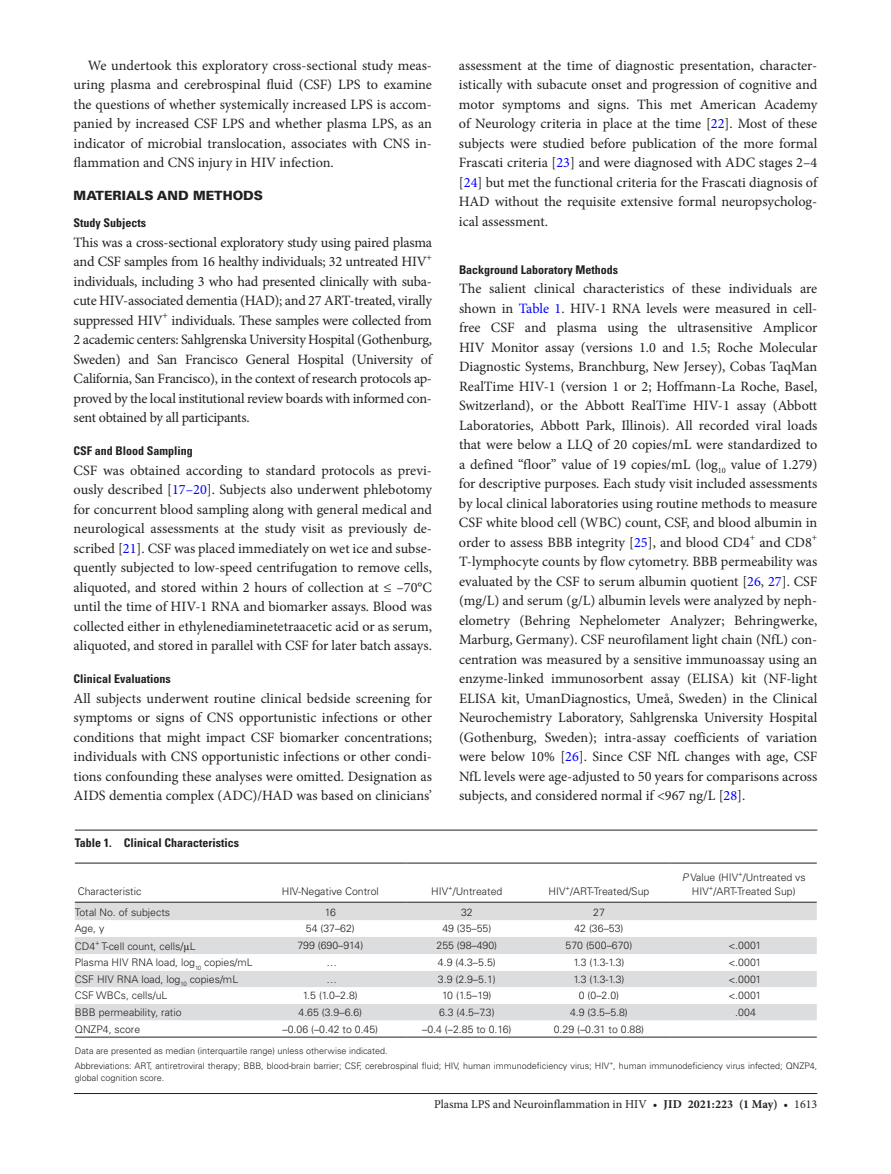
<style>
.page{position:relative;width:891px;height:1174px;background:#fff}
.page>*{position:absolute;margin:0;border:0;box-sizing:border-box;transform-origin:0 0}
.t1{font:14.25px/19.5px "Minion Pro";letter-spacing:-.005em;color:#231f20;text-align:justify}
.t2{font:900 12.75px "Univers LT Std";color:#231f20}
.t3{font:700 condensed 12px "Univers LT Std";color:#231f20}
.t4{font:12px "Minion Pro";color:#231f20}
.t5{font:300 10.5px/13.5px "Univers LT Std";color:#231f20;text-align:center}
.t6{font:300 9px/15px "Univers LT Std";color:#231f20}
.t7{font:300 6.9px "Univers LT Std";color:#231f20}
.s1{color:#00f}
.s2{font-style:italic}
.s3{font-family:"Gandhari Unicode";font-weight:400}
.s4{font-weight:700}
</style>
<div class="page">
<hr style="left:74px;top:1093px;width:743px;height:1px;background:#231f20">
<hr style="left:75px;top:830px;width:742px;height:1px;background:#231f20">
<svg style="left:75px;top:901px;width:742px;height:1px"></svg>
<div style="left:75px;top:903px;width:742px;height:17px;background:#dcdddf"></div>
<svg style="left:75px;top:937px;width:742px;height:100px;fill:#dcdddf"></svg>
<hr style="left:75px;top:863px;width:189px;height:1px;background:#231f20">
<hr style="left:264px;top:863px;width:142px;height:1px;background:#231f20">
<hr style="left:406px;top:863px;width:131px;height:1px;background:#231f20">
<hr style="left:537px;top:863px;width:134px;height:1px;background:#231f20">
<hr style="left:671px;top:863px;width:146px;height:1px;background:#231f20">
<hr style="left:75px;top:902px;width:189px;height:1px;background:#231f20">
<hr style="left:264px;top:902px;width:142px;height:1px;background:#231f20">
<hr style="left:406px;top:902px;width:131px;height:1px;background:#231f20">
<hr style="left:537px;top:902px;width:134px;height:1px;background:#231f20">
<hr style="left:671px;top:902px;width:146px;height:1px;background:#231f20">
<hr style="left:75px;top:1037px;width:189px;height:1px;background:#231f20">
<hr style="left:264px;top:1037px;width:142px;height:1px;background:#231f20">
<hr style="left:406px;top:1037px;width:131px;height:1px;background:#231f20">
<hr style="left:537px;top:1037px;width:134px;height:1px;background:#231f20">
<hr style="left:671px;top:1037px;width:146px;height:1px;background:#231f20">
<p class="t1" style="left:74px;top:55px;width:360px;text-indent:14px">We undertook this exploratory cross-sectional study meas&shy;uring plasma and cerebrospinal fluid (CSF) LPS to examine the questions of whether systemically increased LPS is accom&shy;panied by increased CSF LPS and whether plasma LPS, as an indicator of microbial translocation, associates with CNS in&shy;flammation and CNS injury in HIV infection.</p>
<p class="t2" style="left:74px;top:188px;width:191px">MATERIALS AND METHODS</p>
<p class="t3" style="left:74px;top:215px;width:74px">Study Subjects</p>
<p class="t1" style="left:74px;top:232px;width:360px">This was a cross-sectional exploratory study using paired plasma and CSF samples from 16 healthy individuals; 32 untreated HIV<sup>+ </sup>individuals, including 3 who had presented clinically with suba&shy;cute HIV-associated dementia (HAD); and 27 ART-treated, virally suppressed HIV<sup>+</sup> individuals. These samples were collected from 2 academic centers: Sahlgrenska University Hospital (Gothenburg, Sweden) and San Francisco General Hospital (University of California, San Francisco), in the context of research protocols ap&shy;proved by the local institutional review boards with informed con&shy;sent obtained by all participants.</p>
<p class="t3" style="left:74px;top:443px;width:121px">CSF and Blood Sampling</p>
<p class="t1" style="left:74px;top:460px;width:360px">CSF was obtained according to standard protocols as previ&shy;ously described [<span class="s1">17–20</span>]. Subjects also underwent phlebotomy for concurrent blood sampling along with general medical and neurological assessments at the study visit as previously de&shy;scribed [<span class="s1">21</span>]. CSF was placed immediately on wet ice and subse&shy;quently subjected to low-speed centrifugation to remove cells, aliquoted, and stored within 2 hours of collection at ≤ –70°C until the time of HIV-1 RNA and biomarker assays. Blood was collected either in ethylenediaminetetraacetic acid or as serum, aliquoted, and stored in parallel with CSF for later batch assays.</p>
<p class="t3" style="left:74px;top:671px;width:99px">Clinical Evaluations</p>
<p class="t1" style="left:74px;top:688px;width:360px">All subjects underwent routine clinical bedside screening for symptoms or signs of CNS opportunistic infections or other conditions that might impact CSF biomarker concentrations; individuals with CNS opportunistic infections or other condi&shy;tions confounding these analyses were omitted. Designation as AIDS dementia complex (ADC)/HAD was based on clinicians’</p>
<p class="t1" style="left:459px;top:55px;width:360px">assessment at the time of diagnostic presentation, character&shy;istically with subacute onset and progression of cognitive and motor symptoms and signs. This met American Academy of Neurology criteria in place at the time [<span class="s1">22</span>]. Most of these subjects were studied before publication of the more formal Frascati criteria [<span class="s1">23</span>] and were diagnosed with ADC stages 2–4 [<span class="s1">24</span>] but met the functional criteria for the Frascati diagnosis of HAD without the requisite extensive formal neuropsycholog&shy;ical assessment.</p>
<p class="t3" style="left:459px;top:262px;width:161px">Background Laboratory Methods</p>
<p class="t1" style="left:459px;top:279px;width:360px">The salient clinical characteristics of these individuals are shown in <span class="s1">Table 1</span>. HIV-1 RNA levels were measured in cell&shy;free CSF and plasma using the ultrasensitive Amplicor HIV Monitor assay (versions 1.0 and 1.5; Roche Molecular Diagnostic Systems, Branchburg, New Jersey), Cobas TaqMan RealTime HIV-1 (version 1 or 2; Hoffmann-La Roche, Basel, Switzerland), or the Abbott RealTime HIV-1 assay (Abbott Laboratories, Abbott Park, Illinois). All recorded viral loads that were below a LLQ of 20 copies/mL were standardized to a defined “floor” value of 19 copies/mL (log<sub>10</sub> value of 1.279) for descriptive purposes. Each study visit included assessments by local clinical laboratories using routine methods to measure CSF white blood cell (WBC) count, CSF, and blood albumin in order to assess BBB integrity [<span class="s1">25</span>], and blood CD4<sup>+</sup> and CD8<sup>+ </sup>T-lymphocyte counts by flow cytometry. BBB permeability was evaluated by the CSF to serum albumin quotient [<span class="s1">26</span>, <span class="s1">27</span>]. CSF (mg/L) and serum (g/L) albumin levels were analyzed by neph&shy;elometry (Behring Nephelometer Analyzer; Behringwerke, Marburg, Germany). CSF neurofilament light chain (NfL) con&shy;centration was measured by a sensitive immunoassay using an enzyme-linked immunosorbent assay (ELISA) kit (NF-light ELISA kit, UmanDiagnostics, Umeå, Sweden) in the Clinical Neurochemistry Laboratory, Sahlgrenska University Hospital (Gothenburg, Sweden); intra-assay coefficients of variation were below 10% [<span class="s1">26</span>]. Since CSF NfL changes with age, CSF NfL levels were age-adjusted to 50 years for comparisons across subjects, and considered normal if &lt;967 ng/L [<span class="s1">28</span>].</p>
<p class="t3" style="left:75px;top:835px;width:166px">Table 1. Clinical Characteristics</p>
<p class="t5" style="left:78px;top:884px;width:65px">Characteristic</p>
<p class="t5" style="left:282px;top:884px;width:99px">HIV-Negative Control</p>
<p class="t5" style="left:431px;top:884px;width:73px">HIV<sup>+</sup>/Untreated</p>
<p class="t5" style="left:549px;top:884px;width:102px">HIV<sup>+</sup>/ART-Treated/Sup</p>
<p class="t5" style="left:682px;top:871px;width:125px"><span class="s2">P</span> Value (HIV<sup>+</sup>/Untreated vs<br>HIV<sup>+</sup>/ART-Treated Sup)</p>
<p class="t5" style="left:75px;top:905px;width:97px">Total No. of subjects</p>
<p class="t5" style="left:325px;top:905px;width:13px">16</p>
<p class="t5" style="left:461px;top:905px;width:13px">32</p>
<p class="t5" style="left:593px;top:905px;width:13px">27</p>
<p class="t5" style="left:75px;top:922px;width:31px">Age, y</p>
<p class="t5" style="left:306px;top:922px;width:51px">54 (37–62)</p>
<p class="t5" style="left:442px;top:922px;width:51px">49 (35–55)</p>
<p class="t5" style="left:574px;top:922px;width:51px">42 (36–53)</p>
<p class="t5" style="left:75px;top:939px;width:22px">CD4</p>
<p class="t7" style="left:95px;top:938px;width:6px">+</p>
<p class="t5" style="left:102px;top:939px;width:96px">T-cell count, cells/<span class="s3">μ</span>L</p>
<p class="t5" style="left:297px;top:939px;width:68px">799 (690–914)</p>
<p class="t5" style="left:437px;top:939px;width:62px">255 (98–490)</p>
<p class="t5" style="left:566px;top:939px;width:68px">570 (500–670)</p>
<p class="t5" style="left:728px;top:939px;width:34px">&lt;.0001</p>
<p class="t5" style="left:75px;top:956px;width:179px">Plasma HIV RNA load, log<sub>10</sub> copies/mL</p>
<p class="t5" style="left:327px;top:956px;width:12px">…</p>
<p class="t5" style="left:438px;top:956px;width:59px">4.9 (4.3–5.5)</p>
<p class="t5" style="left:573px;top:956px;width:53px">1.3 (1.3-1.3)</p>
<p class="t5" style="left:728px;top:956px;width:34px">&lt;.0001</p>
<p class="t5" style="left:75px;top:972px;width:165px">CSF HIV RNA load, log<sub>10</sub> copies/mL</p>
<p class="t5" style="left:327px;top:972px;width:12px">…</p>
<p class="t5" style="left:438px;top:972px;width:59px">3.9 (2.9–5.1)</p>
<p class="t5" style="left:573px;top:972px;width:53px">1.3 (1.3-1.3)</p>
<p class="t5" style="left:728px;top:972px;width:34px">&lt;.0001</p>
<p class="t5" style="left:75px;top:989px;width:94px">CSF WBCs, cells/uL</p>
<p class="t5" style="left:303px;top:989px;width:56px">1.5 (1.0–2.8)</p>
<p class="t5" style="left:442px;top:989px;width:51px">10 (1.5–19)</p>
<p class="t5" style="left:579px;top:989px;width:42px">0 (0–2.0)</p>
<p class="t5" style="left:728px;top:989px;width:34px">&lt;.0001</p>
<p class="t5" style="left:75px;top:1006px;width:108px">BBB permeability, ratio</p>
<p class="t5" style="left:299px;top:1006px;width:65px">4.65 (3.9–6.6)</p>
<p class="t5" style="left:439px;top:1006px;width:57px">6.3 (4.5–7.3)</p>
<p class="t5" style="left:570px;top:1006px;width:59px">4.9 (3.5–5.8)</p>
<p class="t5" style="left:735px;top:1006px;width:22px">.004</p>
<p class="t5" style="left:75px;top:1022px;width:67px">QNZP4, score</p>
<p class="t5" style="left:283px;top:1022px;width:97px">–0.06 (–0.42 to 0.45)</p>
<p class="t5" style="left:422px;top:1022px;width:91px">–0.4 (–2.85 to 0.16)</p>
<p class="t5" style="left:554px;top:1022px;width:92px">0.29 (–0.31 to 0.88)</p>
<p class="t6" style="left:75px;top:1043px;width:744px">Data are presented as median (interquartile range) unless otherwise indicated.<br>Abbreviations: ART, antiretroviral therapy; BBB, blood-brain barrier; CSF, cerebrospinal fluid; HIV, human immunodeficiency virus; HIV<sup>+</sup>, human immunodeficiency virus infected; QNZP4,</p>
<p class="t6" style="left:75px;top:1070px;width:91px">global cognition score.</p>
<p class="t4" style="left:434px;top:1096px;width:385px">Plasma LPS and Neuroinflammation in HIV • <span class="s4">jid 2021:223 (1 May)</span> • 1613</p>
</div>
